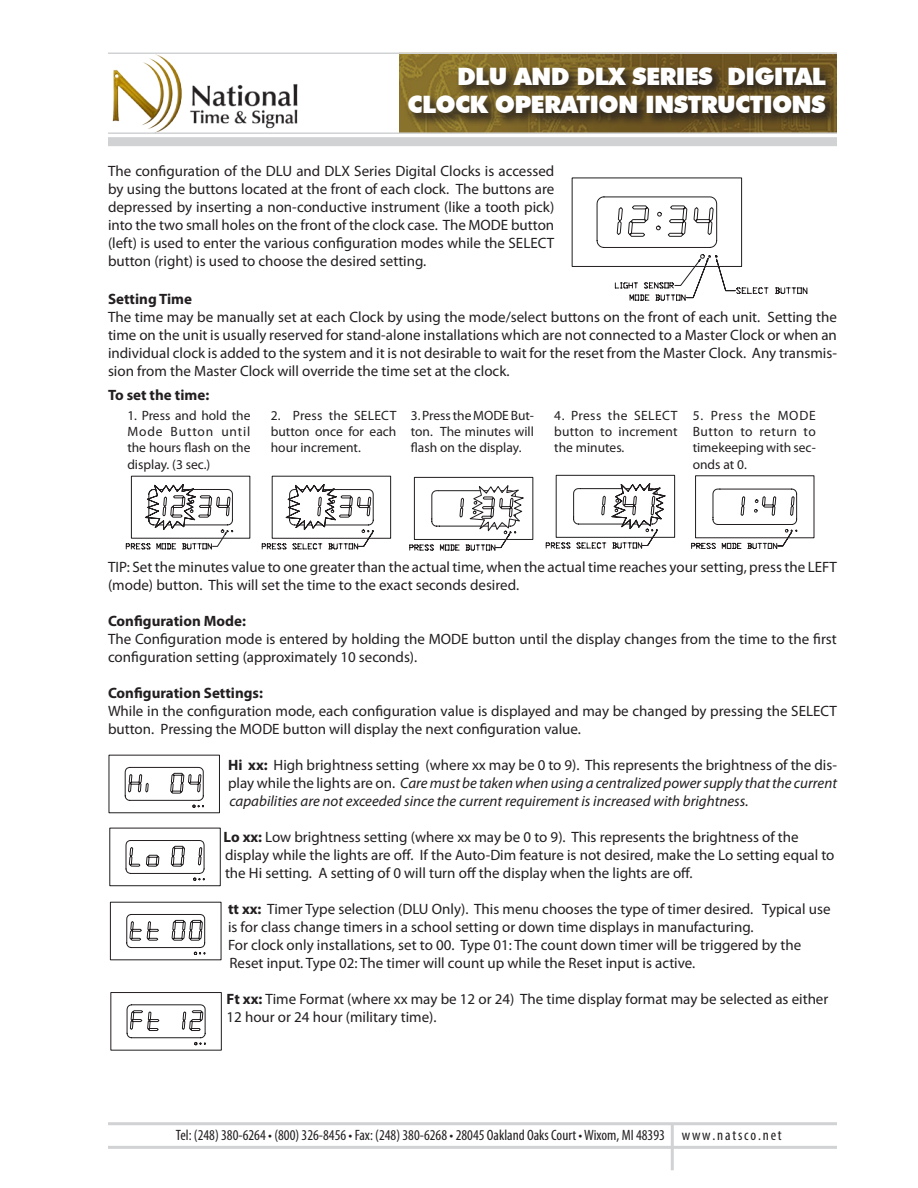
<style>
.page{position:relative;width:918px;height:1188px;background:#fff}
.page>*{position:absolute;margin:0;border:0;box-sizing:border-box;transform-origin:0 0}
.t1{font:900 24px "Futura BT";letter-spacing:-.03em;color:#fff}
.Body_Text{font:15px/18px "Myriad Pro";color:#231f20}
.t2{font:italic 15px/18px "Myriad Pro";color:#231f20;text-align:justify}
.natsco_footer{font:condensed 15px "Myriad Pro";color:#231f20}
.Body_Text-2{font:700 15px "Myriad Pro";color:#231f20}
.natsco_footer-2{font:condensed 15px "Myriad Pro";letter-spacing:.12em;color:#231f20}
.Body_Text-3{font:13.5px/16.2px "Myriad Pro";color:#231f20;text-align:justify}
.s1{font-weight:700;font-style:normal}
.s2{font-style:normal}
.s3{font-weight:700}
</style>
<div class="page">
<svg style="left:572px;top:178px;width:235px;height:122px"></svg>
<svg style="left:126px;top:476px;width:124px;height:73px"></svg>
<svg style="left:262px;top:476px;width:129px;height:73px"></svg>
<svg style="left:410px;top:477px;width:123px;height:73px"></svg>
<svg style="left:546px;top:475px;width:129px;height:73px"></svg>
<svg style="left:692px;top:476px;width:122px;height:73px"></svg>
<svg style="left:109px;top:755px;width:111px;height:58px"></svg>
<svg style="left:110px;top:828px;width:110px;height:58px"></svg>
<svg style="left:110px;top:902px;width:111px;height:58px"></svg>
<svg style="left:111px;top:992px;width:110px;height:58px"></svg>
<img style="left:399px;top:54px;width:438px;height:78px">
<img style="left:112px;top:54px;width:186px;height:78px">
<hr style="left:108px;top:52px;width:729px;height:2px;background:#d1d2d4">
<hr style="left:108px;top:132px;width:729px;height:2px;background:#d1d2d4">
<div style="left:108px;top:137px;width:729px;height:9px;background:#d1d2d4"></div>
<hr style="left:108px;top:1146px;width:729px;height:3px;background:#d1d2d4">
<hr style="left:108px;top:1122px;width:729px;height:3px;background:#d1d2d4">
<hr style="left:671px;top:1124px;width:3px;height:46px;background:#d1d2d4">
<div style="left:404px;top:63px;width:434px;height:63px;background:#231f20;opacity:.75"></div>
<p class="t1" style="left:457px;top:62px;width:368px">DLU AND DLX SERIES DIGITAL</p>
<p class="t1" style="left:407px;top:90px;width:419px">CLOCK OPERATION INSTRUCTIONS</p>
<p class="Body_Text" style="left:108px;top:162px;width:448px;text-align:justify">The configuration of the DLU and DLX Series Digital Clocks is accessed by using the buttons located at the front of each clock. The buttons are depressed by inserting a non-conductive instrument (like a tooth pick) into the two small holes on the front of the clock case. The MODE button (left) is used to enter the various configuration modes while the SELECT button (right) is used to choose the desired setting.</p>
<p class="Body_Text-2" style="left:108px;top:289px;width:86px">Setting Time</p>
<p class="Body_Text" style="left:108px;top:307px;width:731px;text-align:justify">The time may be manually set at each Clock by using the mode/select buttons on the front of each unit. Setting the time on the unit is usually reserved for stand-alone installations which are not connected to a Master Clock or when an individual clock is added to the system and it is not desirable to wait for the reset from the Master Clock. Any transmis&shy;sion from the Master Clock will override the time set at the clock.</p>
<p class="Body_Text-3" style="left:411px;top:407px;width:125px">3. Press the MODE But&shy;ton. The minutes will flash on the display.</p>
<p class="Body_Text-3" style="left:554px;top:407px;width:125px">4. Press the SELECT button to increment the minutes.</p>
<p class="Body_Text-3" style="left:693px;top:407px;width:125px">5. Press the MODE Button to return to timekeeping with sec&shy;onds at 0.</p>
<p class="Body_Text-2" style="left:108px;top:385px;width:103px">To set the time:</p>
<p class="Body_Text-3" style="left:127px;top:407px;width:125px">1. Press and hold the Mode Button until the hours flash on the display. (3 sec.)</p>
<p class="Body_Text-3" style="left:271px;top:407px;width:127px">2. Press the SELECT button once for each hour increment.</p>
<p class="Body_Text" style="left:108px;top:558px;width:730px">TIP: Set the minutes value to one greater than the actual time, when the actual time reaches your setting, press the LEFT (mode) button. This will set the time to the exact seconds desired.</p>
<p class="Body_Text-2" style="left:108px;top:611px;width:140px">Configuration Mode:</p>
<p class="Body_Text" style="left:108px;top:630px;width:730px">The Configuration mode is entered by holding the MODE button until the display changes from the time to the first configuration setting (approximately 10 seconds).</p>
<p class="Body_Text-2" style="left:108px;top:683px;width:157px">Configuration Settings:</p>
<p class="Body_Text" style="left:108px;top:702px;width:731px">While in the configuration mode, each configuration value is displayed and may be changed by pressing the SELECT button. Pressing the MODE button will display the next configuration value.</p>
<p class="t2" style="left:228px;top:756px;width:611px"><span class="s1">Hi xx:</span> <span class="s2">High brightness setting (where xx may be 0 to 9). This represents the brightness of the dis&shy;play while the lights are on.</span> Care must be taken when using a centralized power supply that the current capabilities are not exceeded since the current requirement is increased with brightness.</p>
<p class="Body_Text" style="left:224px;top:828px;width:613px"><span class="s3">Lo xx:</span> Low brightness setting (where xx may be 0 to 9). This represents the brightness of the display while the lights are off. If the Auto-Dim feature is not desired, make the Lo setting equal to the Hi setting. A setting of 0 will turn off the display when the lights are off.</p>
<p class="Body_Text" style="left:228px;top:900px;width:604px"><span class="s3">tt xx:</span> Timer Type selection (DLU Only). This menu chooses the type of timer desired. Typical use is for class change timers in a school setting or down time displays in manufacturing.</p>
<p class="Body_Text" style="left:228px;top:936px;width:575px">For clock only installations, set to 00. Type 01: The count down timer will be triggered by the<br>Reset input. Type 02: The timer will count up while the Reset input is active.</p>
<p class="Body_Text" style="left:226px;top:990px;width:603px"><span class="s3">Ft xx:</span> Time Format (where xx may be 12 or 24) The time display format may be selected as either<br>12 hour or 24 hour (military time).</p>
<p class="natsco_footer" style="left:176px;top:1126px;width:490px">Tel: (248) 380-6264 • (800) 326-8456 • Fax: (248) 380-6268 • 28045 Oakland Oaks Court • Wixom, MI 48393</p>
<p class="natsco_footer-2" style="left:682px;top:1126px;width:102px">www.natsco.net</p>
</div>
